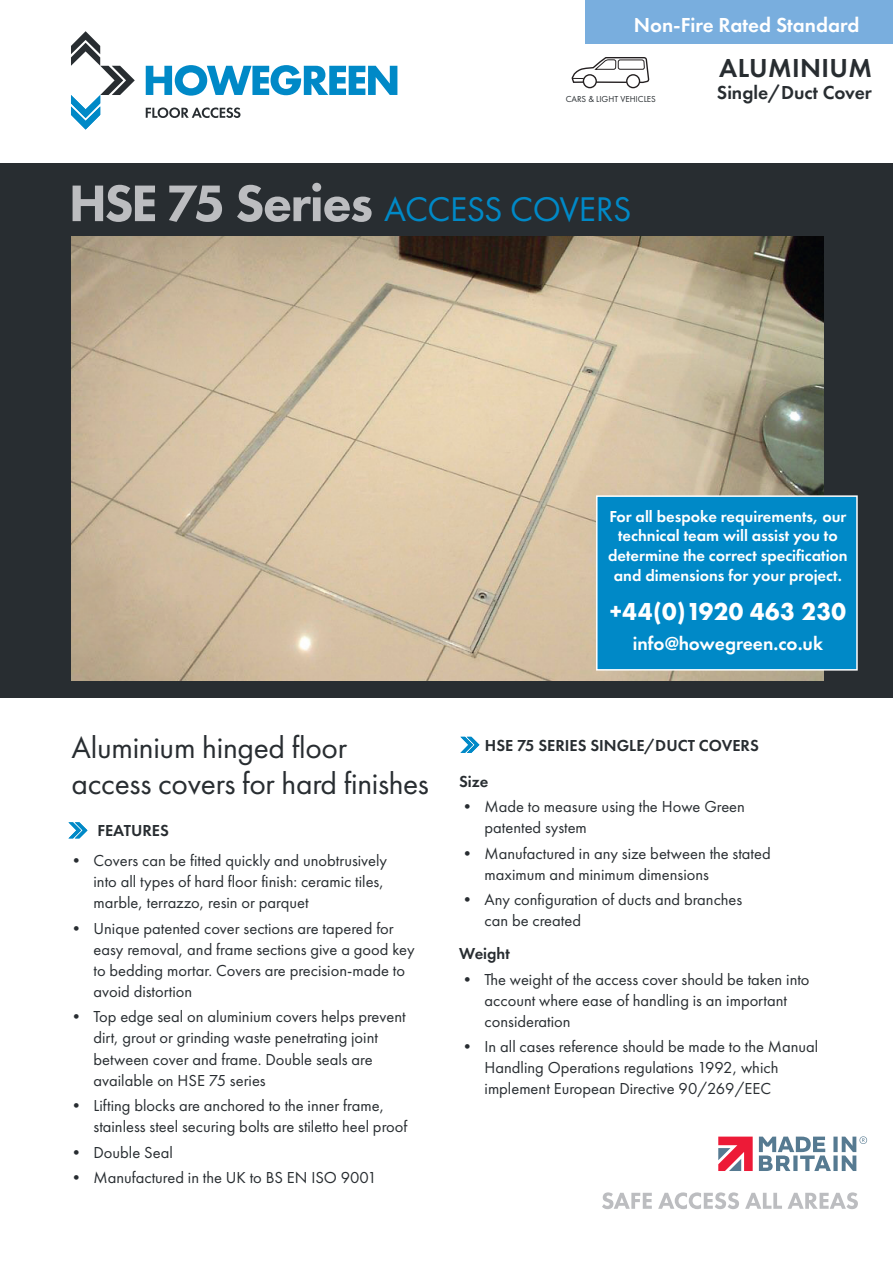
<style>
.page{position:relative;width:893px;height:1263px;background:#fff}
.page>*{position:absolute;margin:0;border:0;box-sizing:border-box;transform-origin:0 0}
.t1{font:35.55px "Futura PT";letter-spacing:-.01em;color:#0089c7}
.t2{font:31.5px/36px "Futura PT";letter-spacing:-.01em;color:#282d31}
.t3{font:600 27px "Futura PT";letter-spacing:.015em;color:#282d31}
.t4{font:700 25.5px "Futura PT";letter-spacing:.02em;color:#fff;scale:.95 1}
.t5{font:600 21px "Futura PT";color:#fff}
.t6{font:600 19.5px "Futura PT";color:#fff}
.t7{font:600 19.5px "Futura PT";color:#282d31}
.t8{font:16.5px/21px "Futura PT";color:#282d31}
.t9{font:600 16.5px/19.5px "Futura PT";color:#fff;text-align:center}
.t10{font:600 16.5px "Futura PT";color:#282d31}
.t11{font:9px "Futura PT";color:#282d31}
.s1{font-weight:800;font-size:53.25px;color:#bcbdc0}
</style>
<div class="page">
<div style="left:0;top:163px;width:893px;height:535px;background:#282d31"></div>
<svg style="left:460px;top:737px;width:19px;height:16px"></svg>
<svg style="left:68px;top:822px;width:19px;height:16px"></svg>
<img style="left:71px;top:237px;width:752px;height:444px">
<div style="left:596px;top:495px;width:262px;height:176px;background:#0089c7;border:2px solid #fff"></div>
<svg style="left:146px;top:65px;width:251px;height:31px"></svg>
<svg style="left:71px;top:31px;width:64px;height:99px"></svg>
<svg style="left:146px;top:107px;width:94px;height:11px"></svg>
<svg style="left:602px;top:1192px;width:50px;height:17px"></svg>
<svg style="left:658px;top:1192px;width:81px;height:17px"></svg>
<svg style="left:745px;top:1192px;width:113px;height:17px"></svg>
<svg style="left:718px;top:1136px;width:35px;height:35px"></svg>
<svg style="left:759px;top:1136px;width:108px;height:35px"></svg>
<svg style="left:572px;top:57px;width:77px;height:31px"></svg>
<div style="left:585px;top:0;width:308px;height:43px;background:#79aede"></div>
<p class="t5" style="left:634px;top:12px;width:227px">Non-Fire Rated Standard</p>
<h3 class="t3" style="left:719px;top:51px;width:154px">ALUMINIUM</h3>
<p class="t11" style="left:566px;top:93px;width:92px">CARS &amp; LIGHT VEHICLES</p>
<p class="t7" style="left:717px;top:81px;width:157px">Single/Duct Cover</p>
<h1 class="t1" style="left:69px;top:188px;width:564px"><span class="s1">HSE 75 Series</span> ACCESS COVERS</h1>
<p class="t9" style="left:608px;top:506px;width:241px">For all bespoke requirements, our technical team will assist you to determine the correct specification and dimensions for your project.</p>
<h3 class="t4" style="left:610px;top:594px;width:250px">+44(0)1920 463 230</h3>
<p class="t6" style="left:633px;top:631px;width:192px">info@howegreen.co.uk</p>
<h2 class="t2" style="left:72px;top:729px;width:359px">Aluminium hinged floor access covers for hard finishes</h2>
<p class="t10" style="left:485px;top:735px;width:275px">HSE 75 SERIES SINGLE/DUCT COVERS</p>
<p class="t10" style="left:97px;top:820px;width:73px">FEATURES</p>
<p class="t8" style="left:94px;top:850px;width:295px;text-indent:-26px">• Covers can be fitted quickly and unobtrusively into all types of hard floor finish: ceramic tiles, marble, terrazzo, resin or parquet</p>
<p class="t8" style="left:94px;top:918px;width:323px;text-indent:-26px">• Unique patented cover sections are tapered for easy removal, and frame sections give a good key to bedding mortar. Covers are precision-made to avoid distortion</p>
<p class="t8" style="left:94px;top:1006px;width:314px;text-indent:-26px">• Top edge seal on aluminium covers helps prevent dirt, grout or grinding waste penetrating joint between cover and frame. Double seals are available on HSE 75 series</p>
<p class="t8" style="left:94px;top:1095px;width:315px;text-indent:-26px">• Lifting blocks are anchored to the inner frame, stainless steel securing bolts are stiletto heel proof</p>
<p class="t8" style="left:68px;top:1141px;width:106px">• Double Seal</p>
<p class="t8" style="left:68px;top:1167px;width:310px">• Manufactured in the UK to BS EN ISO 9001</p>
<p class="t10" style="left:459px;top:771px;width:31px">Size</p>
<p class="t8" style="left:485px;top:796px;width:262px;text-indent:-26px">• Made to measure using the Howe Green patented system</p>
<p class="t8" style="left:485px;top:842px;width:288px;text-indent:-26px">• Manufactured in any size between the stated maximum and minimum dimensions</p>
<p class="t8" style="left:485px;top:889px;width:259px;text-indent:-26px">• Any configuration of ducts and branches can be created</p>
<p class="t10" style="left:459px;top:943px;width:52px">Weight</p>
<p class="t8" style="left:485px;top:968px;width:327px;text-indent:-26px">• The weight of the access cover should be taken into account where ease of handling is an important consideration</p>
<p class="t8" style="left:485px;top:1036px;width:335px;text-indent:-26px">• In all cases reference should be made to the Manual<br>Handling Operations regulations 1992, which implement European Directive 90/269/EEC</p>
</div>
